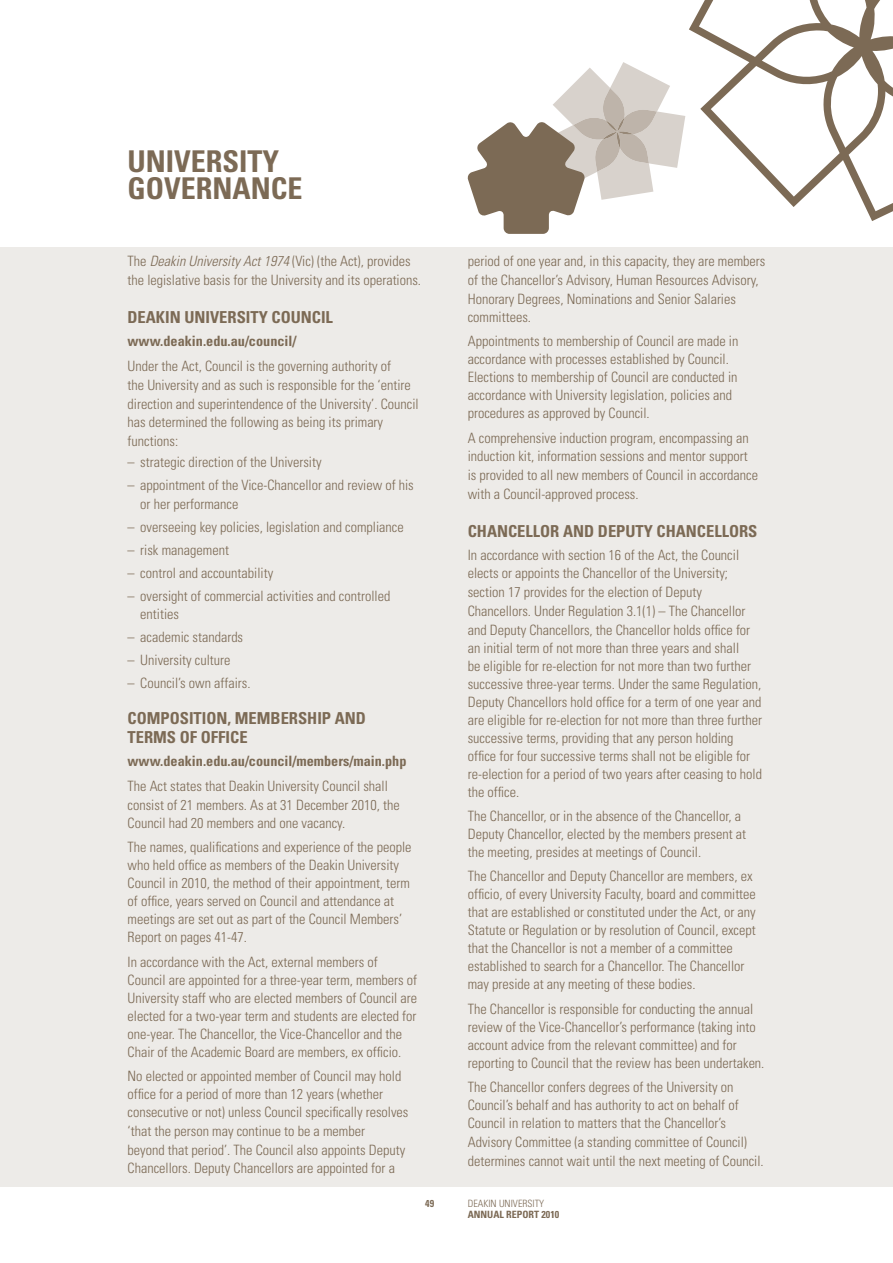
<style>
.page{position:relative;width:893px;height:1263px;background:#fff}
.page>*{position:absolute;margin:0;border:0;box-sizing:border-box;transform-origin:0 0}
.t1{font:700 condensed 30px/27px "Univers";color:#7c6a55}
.t2{font:700 condensed 16.5px/18.8px "Univers";color:#7c6a55}
.t3{font:300 condensed 14.25px/18px "Univers";color:#7c6a55}
.t4{font:700 condensed 14.25px "Univers";color:#7c6a55}
.t5{font:700 condensed 10.05px "Univers";color:#7c6a55}
.t6{font:300 condensed 10.05px "Univers";color:#7c6a55}
.s1{font-style:italic}
</style>
<div class="page">
<div style="left:0;top:247px;width:893px;height:939px;background:#edebe8"></div>
<svg style="left:467px;top:0;width:426px;height:234px"></svg>
<h1 class="t1" style="left:128px;top:147px;width:137px">Un iversity governan</h1>
<h1 class="t1" style="left:271px;top:174px;width:30px">ce</h1>
<p class="t3" style="left:128px;top:252px;width:295px;line-height:18.8px">The <span class="s1">Deakin University Act 1974</span> (Vic) (the Act), provides the legislative basis for the University and its operations.</p>
<p class="t2" style="left:128px;top:307px;width:207px">DEAKIN UNIVERSITY COUNCI L</p>
<p class="t4" style="left:128px;top:332px;width:170px">www.deakin.edu.au/council/</p>
<p class="t3" style="left:128px;top:356px;width:293px;line-height:18.8px">Under the Act, Council is the governing authority of<br>the University and as such is responsible for the ‘entire direction and superintendence of the University’. Council has determined the following as being its primary functions:</p>
<p class="t3" style="left:128px;top:453px;width:195px">– strategic direction of the University</p>
<p class="t3" style="left:140px;top:475px;width:275px;line-height:18.8px;text-indent:-13px">– appointment of the Vice-Chancellor and review of his or her performance</p>
<p class="t3" style="left:128px;top:517px;width:278px">– overseeing key policies, legislation and compliance</p>
<p class="t3" style="left:128px;top:540px;width:103px">– risk management</p>
<p class="t3" style="left:128px;top:563px;width:147px">– control and accountability</p>
<p class="t3" style="left:140px;top:586px;width:252px;line-height:18.8px;text-indent:-13px">– oversight of commercial activities and controlled entities</p>
<p class="t3" style="left:128px;top:628px;width:117px">– academic standards</p>
<p class="t3" style="left:128px;top:651px;width:104px">– University culture</p>
<p class="t3" style="left:128px;top:674px;width:125px">– Council’s own affairs.</p>
<p class="t2" style="left:128px;top:709px;width:240px">COMPOSITION, MEMBERSHI P AND<br>TERMS OF OFFIC</p>
<p class="t2" style="left:239px;top:727px;width:10px">E</p>
<p class="t4" style="left:128px;top:752px;width:280px">www.deakin.edu.au/council/members/main.php</p>
<p class="t3" style="left:128px;top:777px;width:274px;line-height:18.5px">The Act states that Deakin University Council shall consist of 21 members. As at 31 December 2010, the<br>Council had 20 members and one vacancy.</p>
<p class="t3" style="left:128px;top:838px;width:286px">The names, qualifications and experience of the people who held office as members of the Deakin University Council in 2010, the method of their appointment, term of office, years served on Council and attendance at meetings are set out as part of the Council Members’ Report on pages 41-47.</p>
<p class="t3" style="left:128px;top:952px;width:291px">In accordance with the Act, external members of Council are appointed for a three-year term, members of University staff who are elected members of Council are elected for a two-year term and students are elected for one-year. The Chancellor, the Vice-Chancellor and the Chair of the Academic Board are members, ex officio.</p>
<p class="t3" style="left:128px;top:1066px;width:282px;line-height:18.5px">No elected or appointed member of Council may hold office for a period of more than 12 years (whether consecutive or not) unless Council specifically resolves ‘that the person may continue to be a member<br>beyond that period’. The Council also appoints Deputy Chancellors. Deputy Chancellors are appointed for a</p>
<p class="t5" style="left:425px;top:1197px;width:10px">49</p>
<p class="t3" style="left:468px;top:252px;width:299px;line-height:18.5px">period of one year and, in this capacity, they are members of the Chancellor’s Advisory, Human Resources Advisory, Honorary Degrees, Nominations and Senior Salaries committees.</p>
<p class="t3" style="left:468px;top:332px;width:272px">Appointments to membership of Council are made in accordance with processes established by Council.<br>Elections to membership of Council are conducted in accordance with University legislation, policies and procedures as approved by Council.</p>
<p class="t3" style="left:468px;top:428px;width:292px;line-height:18.8px">A comprehensive induction program, encompassing an induction kit, information sessions and mentor support is provided to all new members of Council in accordance with a Council-approved process.</p>
<p class="t2" style="left:468px;top:521px;width:290px">CHANCELLOR AND DEPUTY CHANCELLORS</p>
<p class="t3" style="left:468px;top:545px;width:296px">In accordance with section 16 of the Act, the Council elects or appoints the Chancellor of the University; section 17 provides for the election of Deputy Chancellors. Under Regulation 3.1(1) – The Chancellor and Deputy Chancellors, the Chancellor holds office for an initial term of not more than three years and shall<br>be eligible for re-election for not more than two further successive three-year terms. Under the same Regulation, Deputy Chancellors hold office for a term of one year and are eligible for re-election for not more than three further successive terms, providing that any person holding office for four successive terms shall not be eligible for re-election for a period of two years after ceasing to hold the office.</p>
<p class="t3" style="left:468px;top:807px;width:280px">The Chancellor, or in the absence of the Chancellor, a<br>Deputy Chancellor, elected by the members present at the meeting, presides at meetings of Council.</p>
<p class="t3" style="left:468px;top:867px;width:290px">The Chancellor and Deputy Chancellor are members, ex officio, of every University Faculty, board and committee that are established or constituted under the Act, or any Statute or Regulation or by resolution of Council, except that the Chancellor is not a member of a committee established to search for a Chancellor. The Chancellor may preside at any meeting of these bodies.</p>
<p class="t3" style="left:468px;top:1000px;width:298px">The Chancellor is responsible for conducting the annual review of the Vice-Chancellor’s performance (taking into account advice from the relevant committee) and for reporting to Council that the review has been undertaken.</p>
<p class="t3" style="left:468px;top:1078px;width:297px;line-height:18.5px">The Chancellor confers degrees of the University on Council’s behalf and has authority to act on behalf of Council in relation to matters that the Chancellor’s Advisory Committee (a standing committee of Council) determines cannot wait until the next meeting of Council.</p>
<p class="t6" style="left:468px;top:1198px;width:78px">DEAKIN UNIVERSITY</p>
<p class="t5" style="left:468px;top:1208px;width:93px">ANNUAL REPORT 2010</p>
</div>
